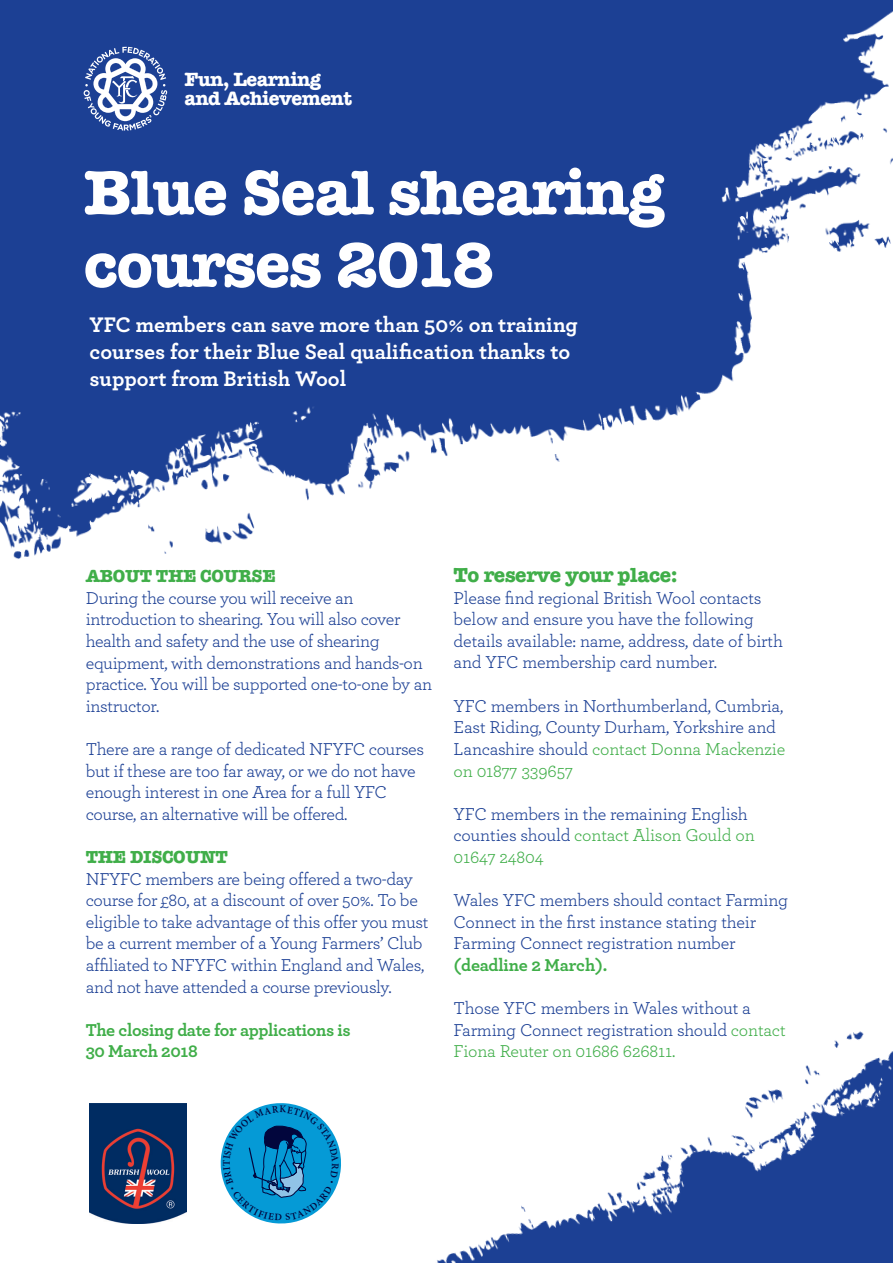
<style>
.page{position:relative;width:893px;height:1263px;background:#fff}
.page>*{position:absolute;margin:0;border:0;box-sizing:border-box;transform-origin:0 0}
.t1{font:700 64.8px/72.3px "American Typewriter";letter-spacing:-.02em;color:#fff}
.t2{font:700 22.2px/26.5px "Archer";color:#fff}
.t3{font:700 21px "American Typewriter";letter-spacing:-.02em;color:#40ae49}
.t4{font:700 19.8px/19.8px "American Typewriter";letter-spacing:-.03em;color:#fff}
.t5{font:18px/21.6px "Archer";letter-spacing:-.02em;color:#1b3f94}
.t6{font:700 18px/21.6px "Archer";letter-spacing:-.02em;color:#40ae49}
.t7{font:700 18px "American Typewriter";letter-spacing:-.02em;color:#40ae49}
.s1{color:#40ae49}
.s2{font-weight:700;color:#40ae49}
</style>
<div class="page">
<img style="left:121px;top:1031px;width:772px;height:232px">
<img style="left:0;top:0;width:893px;height:559px">
<svg style="left:83px;top:47px;width:84px;height:84px"></svg>
<img style="left:89px;top:1103px;width:98px;height:120px">
<svg style="left:221px;top:1103px;width:120px;height:121px"></svg>
<p class="t4" style="left:184px;top:68px;width:169px">Fun, Learning and Achievement</p>
<p class="t1" style="left:84px;top:153px;width:582px">Blue Seal shearing courses 2018</p>
<p class="t2" style="left:90px;top:311px;width:490px">YFC members can save more than 50% on training courses for their Blue Seal qualification thanks to support from British Wool</p>
<p class="t7" style="left:86px;top:560px;width:192px">ABOUT THE COURSE</p>
<p class="t5" style="left:86px;top:586px;width:348px">During the course you will receive an introduction to shearing. You will also cover health and safety and the use of shearing equipment, with demonstrations and hands-on practice. You will be supported one-to-one by an instructor.</p>
<p class="t5" style="left:86px;top:738px;width:340px">There are a range of dedicated NFYFC courses but if these are too far away, or we do not have enough interest in one Area for a full YFC course, an alternative will be offered.</p>
<p class="t7" style="left:86px;top:841px;width:144px">THE DISCOUNT</p>
<p class="t5" style="left:86px;top:867px;width:344px">NFYFC members are being offered a two-day course for £80, at a discount of over 50%. To be eligible to take advantage of this offer you must be a current member of a Young Farmers’ Club affiliated to NFYFC within England and Wales, and not have attended a course previously.</p>
<p class="t6" style="left:86px;top:1018px;width:266px">The closing date for applications is<br>30 March 2018</p>
<p class="t3" style="left:454px;top:557px;width:226px">To reserve your place:</p>
<p class="t5" style="left:454px;top:586px;width:331px">Please find regional British Wool contacts below and ensure you have the following details available: name, address, date of birth and YFC membership card number.</p>
<p class="t5" style="left:454px;top:694px;width:333px">YFC members in Northumberland, Cumbria, East Riding, County Durham, Yorkshire and Lancashire should <span class="s1">contact Donna Mackenzie on 01877 339657</span></p>
<p class="t5" style="left:454px;top:802px;width:303px">YFC members in the remaining English counties should <span class="s1">contact Alison Gould on<br>01647 24804</span></p>
<p class="t5" style="left:454px;top:889px;width:336px">Wales YFC members should contact Farming Connect in the first instance stating their Farming Connect registration number <span class="s2">(deadline 2 March).</span></p>
<p class="t5" style="left:454px;top:997px;width:334px">Those YFC members in Wales without a<br>Farming Connect registration should <span class="s1">contact<br>Fiona Reuter on 01686 626811.</span></p>
</div>
